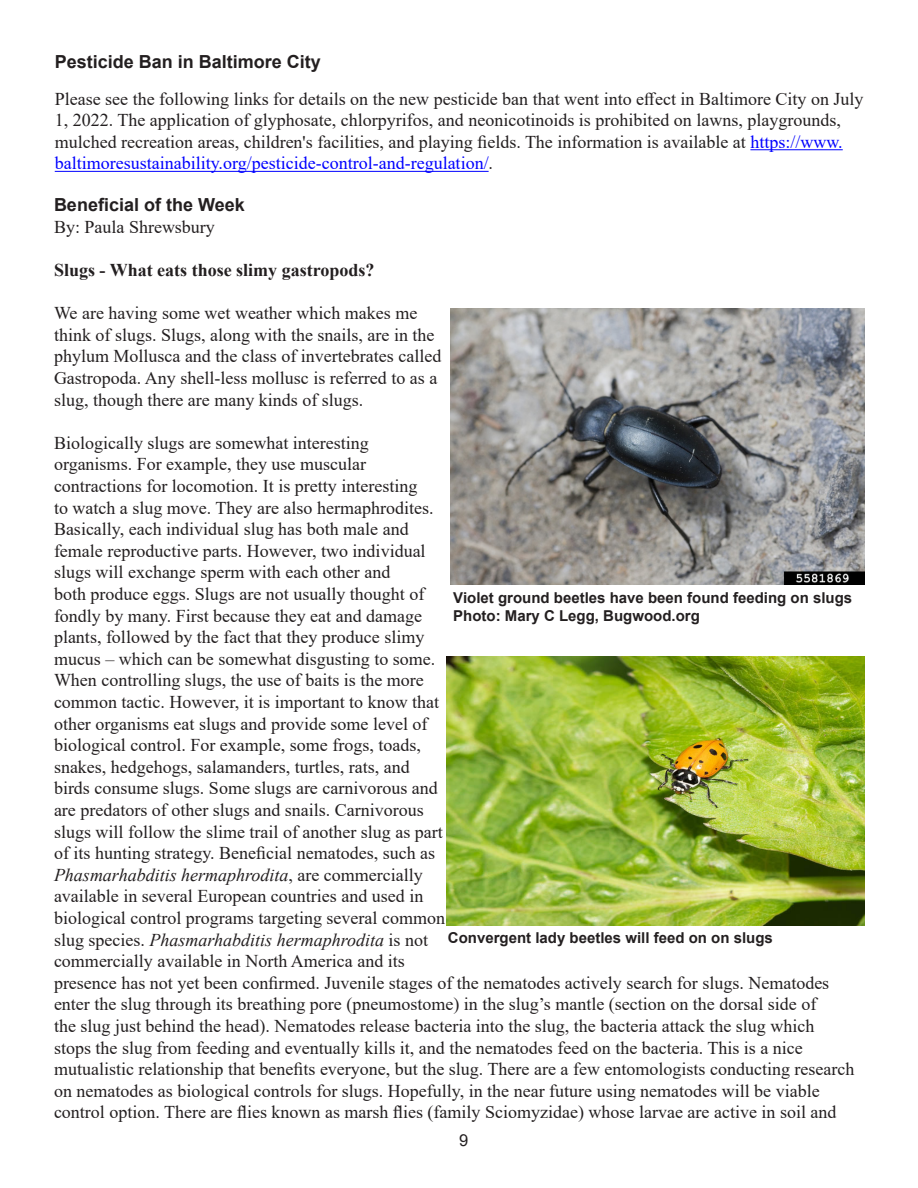
<style>
.page{position:relative;width:918px;height:1188px;background:#fff}
.page>*{position:absolute;margin:0;border:0;box-sizing:border-box;transform-origin:0 0}
.t1{font:18px/21.6px "Times New Roman";color:#231f20}
.Headline{font:700 18px "Arial";color:#231f20}
.t2{font:700 18px "Times New Roman";color:#231f20}
.t3{font:16.5px "Arial";color:#231f20}
.Photo_credit{font:700 15px "Arial";color:#231f20}
.s1{color:#00f}
.s2{font-style:italic}
</style>
<div class="page">
<hr style="left:750px;top:149px;width:93px;height:1px;background:#00f">
<hr style="left:55px;top:171px;width:434px;height:1px;background:#00f">
<img style="left:450px;top:308px;width:415px;height:277px">
<img style="left:447px;top:656px;width:417px;height:269px">
<p class="Headline" style="left:55px;top:49px;width:268px">Pesticide Ban in Baltimore City</p>
<p class="t1" style="left:55px;top:87px;width:810px">Please see the following links for details on the new pesticide ban that went into effect in Baltimore City on July 1, 2022. The application of glyphosate, chlorpyrifos, and neonicotinoids is prohibited on lawns, playgrounds, mulched recreation areas, children's facilities, and playing fields. The information is available at <span class="s1">https://www. baltimoresustainability.org/pesticide-control-and-regulation/</span>.</p>
<p class="Headline" style="left:54px;top:192px;width:192px">Beneficial of the Week</p>
<p class="t1" style="left:54px;top:215px;width:162px">By: Paula Shrewsbury</p>
<p class="t2" style="left:54px;top:257px;width:322px">Slugs - What eats those slimy gastropods?</p>
<p class="t1" style="left:54px;top:302px;width:389px">We are having some wet weather which makes me think of slugs. Slugs, along with the snails, are in the phylum Mollusca and the class of invertebrates called Gastropoda. Any shell-less mollusc is referred to as a slug, though there are many kinds of slugs.</p>
<p class="t1" style="left:54px;top:431px;width:802px">Biologically slugs are somewhat interesting<br>organisms. For example, they use muscular<br>contractions for locomotion. It is pretty interesting<br>to watch a slug move. They are also hermaphrodites.<br>Basically, each individual slug has both male and<br>female reproductive parts. However, two individual<br>slugs will exchange sperm with each other and<br>both produce eggs. Slugs are not usually thought of<br>fondly by many. First because they eat and damage<br>plants, followed by the fact that they produce slimy<br>mucus – which can be somewhat disgusting to some.<br>When controlling slugs, the use of baits is the more<br>common tactic. However, it is important to know that<br>other organisms eat slugs and provide some level of<br>biological control. For example, some frogs, toads,<br>snakes, hedgehogs, salamanders, turtles, rats, and<br>birds consume slugs. Some slugs are carnivorous and<br>are predators of other slugs and snails. Carnivorous<br>slugs will follow the slime trail of another slug as part<br>of its hunting strategy. Beneficial nematodes, such as<br><span class="s2">Phasmarhabditis hermaphrodita</span>, are commercially<br>available in several European countries and used in<br>biological control programs targeting several common<br>slug species. <span class="s2">Phasmarhabditis hermaphrodita</span> is not<br>commercially available in North America and its<br>presence has not yet been confirmed. Juvenile stages of the nematodes actively search for slugs. Nematodes enter the slug through its breathing pore (pneumostome) in the slug’s mantle (section on the dorsal side of<br>the slug just behind the head). Nematodes release bacteria into the slug, the bacteria attack the slug which stops the slug from feeding and eventually kills it, and the nematodes feed on the bacteria. This is a nice mutualistic relationship that benefits everyone, but the slug. There are a few entomologists conducting research on nematodes as biological controls for slugs. Hopefully, in the near future using nematodes will be viable control option. There are flies known as marsh flies (family Sciomyzidae) whose larvae are active in soil and</p>
<p class="Photo_credit" style="left:453px;top:587px;width:400px">Violet ground beetles have been found feeding on slugs</p>
<p class="Photo_credit" style="left:453px;top:605px;width:248px">Photo: Mary C Legg, Bugwood.org</p>
<p class="Photo_credit" style="left:448px;top:927px;width:327px">Convergent lady beetles will feed on on slugs</p>
<p class="t3" style="left:459px;top:1129px;width:11px">9</p>
</div>
